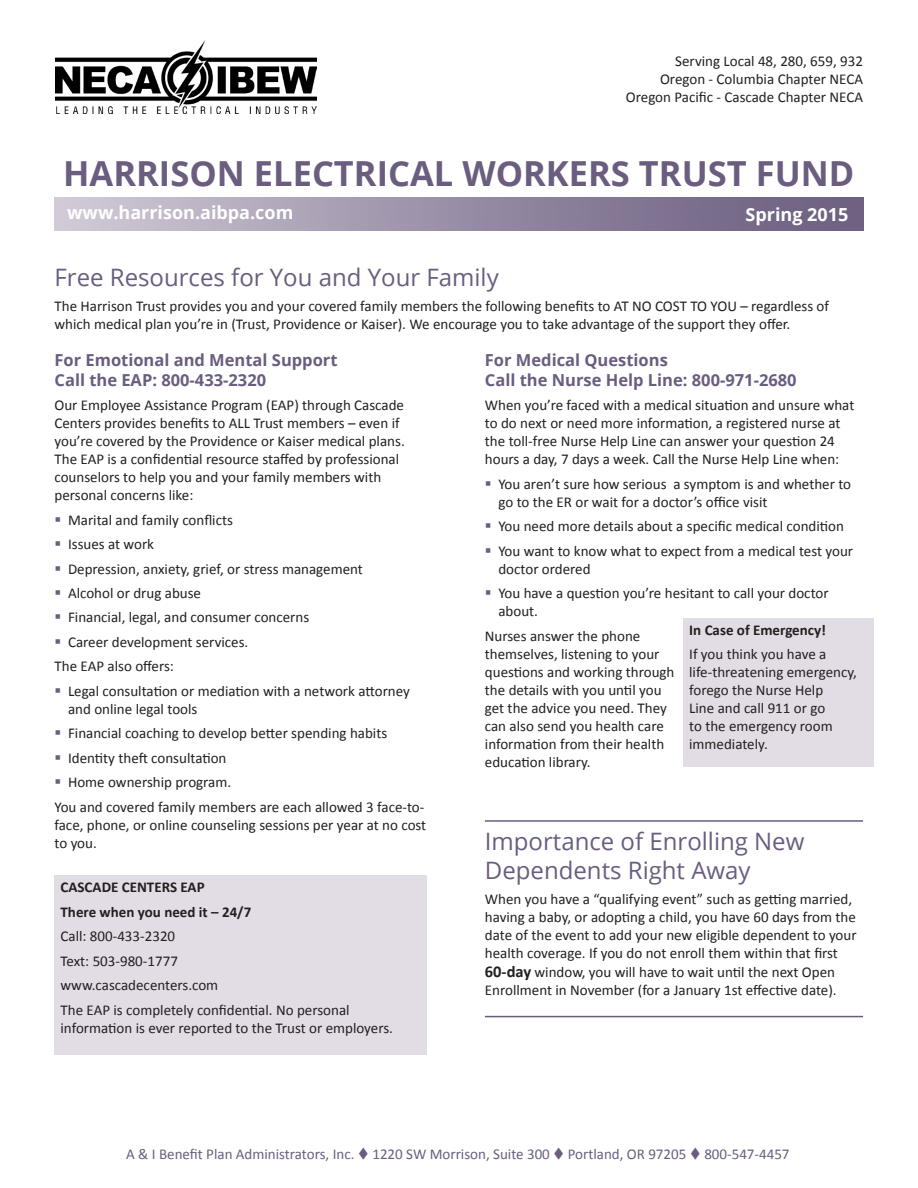
<style>
.page{position:relative;width:918px;height:1188px;background:#fff}
.page>*{position:absolute;margin:0;border:0;box-sizing:border-box;transform-origin:0 0}
.Main_Title{font:700 34.5px "Open Sans";color:#6a5d7f}
.heading_2{font:24px/28.8px "Open Sans";color:#6a5d7f}
.Month__day__year{font:700 18px "Open Sans";color:#fff}
.Subhead_1{font:700 16.5px/19.8px "Open Sans";color:#6a5d7f}
.Body_Text{font:15px/18px "Calibri";color:#231f20}
.t1{font:15px "Calibri";color:#6a5d7f}
.Body_Text-2{font:700 15px "Calibri";color:#231f20}
.s1{font-weight:700;font-size:16.5px}
</style>
<div class="page">
<img style="left:55px;top:41px;width:262px;height:72px">
<img style="left:55px;top:198px;width:808px;height:32px">
<div style="left:683px;top:618px;width:191px;height:148px;background:#e2dce4"></div>
<div style="left:55px;top:875px;width:372px;height:179px;background:#e2dce4"></div>
<hr style="left:485px;top:820px;width:378px;height:2px;background:#6a5d7f">
<hr style="left:485px;top:1016px;width:378px;height:1px;background:#6a5d7f">
<p class="Body_Text" style="left:675px;top:52px;width:189px">Serving Local 48, 280, 659, 932</p>
<p class="Body_Text" style="left:660px;top:70px;width:205px">Oregon - Columbia Chapter NECA</p>
<p class="Body_Text" style="left:626px;top:88px;width:239px">Oregon Pacific - Cascade Chapter NECA</p>
<p class="Main_Title" style="left:63px;top:149px;width:793px">HARRISON ELECTRICAL WORKERS TRUST FUND</p>
<p class="Month__day__year" style="left:67px;top:200px;width:228px">www.harrison.aibpa.com</p>
<p class="Month__day__year" style="left:746px;top:201px;width:104px">Spring 2015</p>
<p class="heading_2" style="left:55px;top:263px;width:446px">Free Resources for You and Your Family</p>
<p class="Body_Text" style="left:55px;top:297px;width:776px">The Harrison Trust provides you and your covered family members the following benefits to AT NO COST TO YOU – regardless of which medical plan you’re in (Trust, Providence or Kaiser). We encourage you to take advantage of the support they offer.</p>
<p class="Subhead_1" style="left:55px;top:350px;width:285px">For Emotional and Mental Support<br>Call the EAP: 800-433-2320</p>
<p class="Body_Text" style="left:55px;top:396px;width:352px">Our Employee Assistance Program (EAP) through Cascade Centers provides benefits to ALL Trust members – even if you’re covered by the Providence or Kaiser medical plans.<br>The EAP is a confidential resource staffed by professional counselors to help you and your family members with personal concerns like:</p>
<p class="Body_Text" style="left:68px;top:511px;width:166px">Marital and family conflicts</p>
<p class="Body_Text" style="left:68px;top:535px;width:88px">Issues at work</p>
<p class="Body_Text" style="left:68px;top:560px;width:296px">Depression, anxiety, grief, or stress management</p>
<p class="Body_Text" style="left:68px;top:584px;width:135px">Alcohol or drug abuse</p>
<p class="Body_Text" style="left:68px;top:609px;width:243px">Financial, legal, and consumer concerns</p>
<p class="Body_Text" style="left:68px;top:633px;width:182px">Career development services.</p>
<p class="Body_Text" style="left:55px;top:658px;width:121px">The EAP also offers:</p>
<p class="Body_Text" style="left:68px;top:682px;width:343px">Legal consultation or mediation with a network attorney and online legal tools</p>
<p class="Body_Text" style="left:68px;top:724px;width:321px">Financial coaching to develop better spending habits</p>
<p class="Body_Text" style="left:68px;top:749px;width:160px">Identity theft consultation</p>
<p class="Body_Text" style="left:68px;top:773px;width:165px">Home ownership program.</p>
<p class="Body_Text" style="left:55px;top:798px;width:373px">You and covered family members are each allowed 3 face-to&shy;face, phone, or online counseling sessions per year at no cost to you.</p>
<p class="Body_Text-2" style="left:61px;top:878px;width:146px">CASCADE CENTERS EAP</p>
<p class="Body_Text-2" style="left:61px;top:902px;width:192px">There when you need it – 24/7</p>
<p class="Body_Text" style="left:61px;top:927px;width:116px">Call: 800-433-2320</p>
<p class="Body_Text" style="left:61px;top:952px;width:119px">Text: 503-980-1777</p>
<p class="Body_Text" style="left:61px;top:976px;width:159px">www.cascadecenters.com</p>
<p class="Body_Text" style="left:61px;top:1001px;width:334px">The EAP is completely confidential. No personal information is ever reported to the Trust or employers.</p>
<p class="Subhead_1" style="left:485px;top:350px;width:313px">For Medical Questions<br>Call the Nurse Help Line: 800-971-2680</p>
<p class="Body_Text" style="left:485px;top:396px;width:371px">When you’re faced with a medical situation and unsure what to do next or need more information, a registered nurse at the toll-free Nurse Help Line can answer your question 24 hours a day, 7 days a week. Call the Nurse Help Line when:</p>
<p class="Body_Text" style="left:498px;top:475px;width:354px">You aren’t sure how serious a symptom is and whether to go to the ER or wait for a doctor’s office visit</p>
<p class="Body_Text" style="left:498px;top:517px;width:347px">You need more details about a specific medical condition</p>
<p class="Body_Text" style="left:498px;top:542px;width:356px">You want to know what to expect from a medical test your doctor ordered</p>
<p class="Body_Text" style="left:498px;top:584px;width:332px">You have a question you’re hesitant to call your doctor about.</p>
<p class="Body_Text" style="left:485px;top:627px;width:191px">Nurses answer the phone themselves, listening to your questions and working through the details with you until you get the advice you need. They can also send you health care information from their health education library.</p>
<p class="Body_Text-2" style="left:689px;top:620px;width:138px">In Case of Emergency!</p>
<p class="Body_Text" style="left:689px;top:645px;width:169px">If you think you have a life-threatening emergency, forego the Nurse Help<br>Line and call 911 or go<br>to the emergency room immediately.</p>
<p class="heading_2" style="left:485px;top:826px;width:321px">Importance of Enrolling New<br>Dependents Right Away</p>
<p class="Body_Text" style="left:485px;top:890px;width:373px">When you have a “qualifying event” such as getting married, having a baby, or adopting a child, you have 60 days from the date of the event to add your new eligible dependent to your health coverage. If you do not enroll them within that first</p>
<p class="Body_Text" style="left:485px;top:963px;width:353px"><span class="s1">60-day</span> window, you will have to wait until the next Open<br>Enrollment in November (for a January 1st effective date).</p>
<p class="t1" style="left:126px;top:1145px;width:665px">A &amp; I Benefit Plan Administrators, Inc. ▼ 1220 SW Morrison, Suite 300 ▼ Portland, OR 97205 ▼ 800-547-4457</p>
</div>
